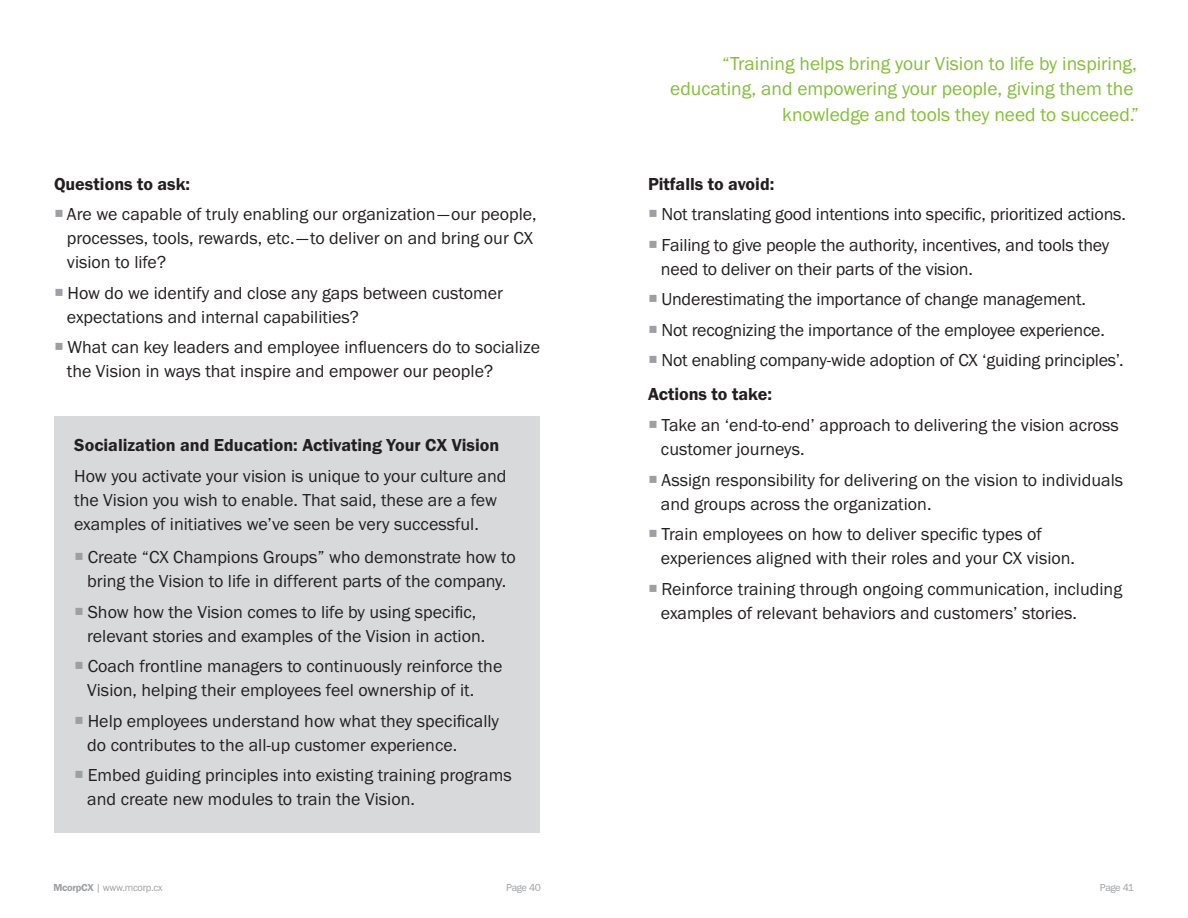
<style>
.page{position:relative;width:1188px;height:918px;background:#fff}
.page>*{position:absolute;margin:0;border:0;box-sizing:border-box;transform-origin:0 0}
.t1{font:19.5px/25.5px "Franklin Got T";color:#85bd3b;text-align:right}
.t2{font:18px/24px "Franklin Got T";color:#231f20}
.t3{font:600 18px "Franklin Got T";color:#231f20}
.t4{font:10.5px "Franklin Got T";letter-spacing:-.03em;color:#9d9fa2}
.s1{font-weight:600}
</style>
<div class="page">
<div style="left:54px;top:416px;width:486px;height:417px;background:#d8d9db"></div>
<p class="t3" style="left:54px;top:174px;width:138px">Questions to ask:</p>
<p class="t2" style="left:67px;top:202px;width:471px">Are we capable of truly enabling our organization—our people, processes, tools, rewards, etc.—to deliver on and bring our CX vision to life?</p>
<p class="t2" style="left:67px;top:281px;width:438px">How do we identify and close any gaps between customer expectations and internal capabilities?</p>
<p class="t2" style="left:67px;top:335px;width:475px">What can key leaders and employee influencers do to socialize the Vision in ways that inspire and empower our people?</p>
<p class="t3" style="left:74px;top:435px;width:427px">Socialization and Education: Activating Your CX Vision</p>
<p class="t2" style="left:74px;top:463px;width:434px">How you activate your vision is unique to your culture and the Vision you wish to enable. That said, these are a few examples of initiatives we’ve seen be very successful.</p>
<p class="t2" style="left:87px;top:545px;width:430px">Create “CX Champions Groups” who demonstrate how to bring the Vision to life in different parts of the company.</p>
<p class="t2" style="left:87px;top:600px;width:400px">Show how the Vision comes to life by using specific, relevant stories and examples of the Vision in action.</p>
<p class="t2" style="left:87px;top:654px;width:417px">Coach frontline managers to continuously reinforce the<br>Vision, helping their employees feel ownership of it.</p>
<p class="t2" style="left:87px;top:708px;width:413px">Help employees understand how what they specifically do contributes to the all-up customer experience.</p>
<p class="t2" style="left:87px;top:763px;width:426px">Embed guiding principles into existing training programs and create new modules to train the Vision.</p>
<p class="t1" style="left:670px;top:50px;width:470px">“Training helps bring your Vision to life by inspiring, educating, and empowering your people, giving them the knowledge and tools they need to succeed.”</p>
<p class="t3" style="left:648px;top:173px;width:128px">Pitfalls to avoid:</p>
<p class="t2" style="left:662px;top:199px;width:466px;line-height:30.5px">Not translating good intentions into specific, prioritized actions.<br>Failing to give people the authority, incentives, and tools they</p>
<p class="t2" style="left:661px;top:253px;width:464px;line-height:30.5px">need to deliver on their parts of the vision.<br>Underestimating the importance of change management.<br>Not recognizing the importance of the employee experience.<br>Not enabling company-wide adoption of CX ‘guiding principles’.</p>
<p class="t3" style="left:648px;top:384px;width:126px">Actions to take:</p>
<p class="t2" style="left:661px;top:413px;width:459px">Take an ‘end-to-end’ approach to delivering the vision across customer journeys.</p>
<p class="t2" style="left:661px;top:467px;width:464px">Assign responsibility for delivering on the vision to individuals and groups across the organization.</p>
<p class="t2" style="left:661px;top:522px;width:416px">Train employees on how to deliver specific types of experiences aligned with their roles and your CX vision.</p>
<p class="t2" style="left:661px;top:576px;width:463px">Reinforce training through ongoing communication, including examples of relevant behaviors and customers’ stories.</p>
<p class="t4" style="left:53px;top:882px;width:111px"><span class="s1">McorpCX</span> | www.mcorp.cx</p>
<p class="t4" style="left:506px;top:882px;width:36px">Page 40</p>
<p class="t4" style="left:1100px;top:882px;width:36px">Page 41</p>
</div>
